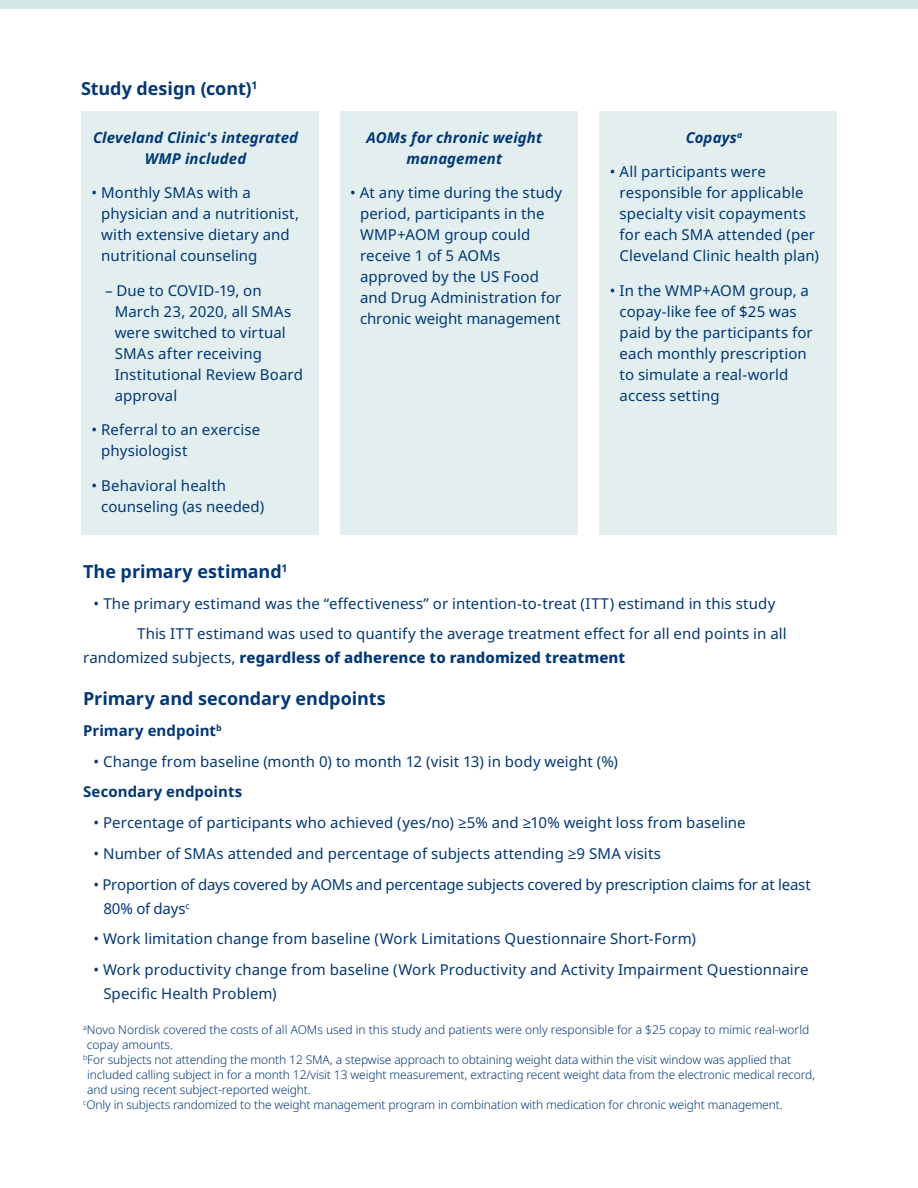
<style>
.page{position:relative;width:918px;height:1188px;background:#fff}
.page>*{position:absolute;margin:0;border:0;box-sizing:border-box;transform-origin:0 0}
.subhead{font:700 18px "Apis";letter-spacing:-.005em;color:#013778}
.subhead-2{font:15px/21px "Apis";letter-spacing:.005em;color:#013778}
.subhead-3{font:15px/24px "Apis";letter-spacing:-.015em;color:#013778}
.sub-sub_heads{font:italic 700 15px/21px "Apis";letter-spacing:.005em;color:#013778;text-align:center}
.sub-sub_heads-2{font:700 15px "Apis";letter-spacing:.005em;color:#013778}
.t1{font:300 12px/15px "Apis";letter-spacing:-.01em;color:#013778}
.s1{font-weight:800}
</style>
<div class="page">
<div style="left:0;top:0;width:918px;height:9px;background:#d6e7e7"></div>
<div style="left:81px;top:112px;width:238px;height:423px;background:#e2efee"></div>
<div style="left:340px;top:112px;width:237px;height:423px;background:#e2efee"></div>
<div style="left:599px;top:112px;width:238px;height:423px;background:#e2efee"></div>
<p class="subhead" style="left:81px;top:76px;width:178px">Study design (cont)<sup>1</sup></p>
<p class="sub-sub_heads" style="left:93px;top:127px;width:206px">Cleveland Clinic's integrated<br>WMP included</p>
<p class="subhead-2" style="left:101px;top:183px;width:199px;text-indent:-10px">• Monthly SMAs with a physician and a nutritionist, with extensive dietary and nutritional counseling</p>
<p class="subhead-2" style="left:115px;top:280px;width:190px;text-indent:-10px">– Due to COVID-19, on<br>March 23, 2020, all SMAs were switched to virtual<br>SMAs after receiving<br>Institutional Review Board approval</p>
<p class="subhead-2" style="left:101px;top:420px;width:160px;text-indent:-10px">• Referral to an exercise physiologist</p>
<p class="subhead-2" style="left:101px;top:475px;width:165px;text-indent:-10px">• Behavioral health counseling (as needed)</p>
<p class="sub-sub_heads" style="left:366px;top:127px;width:177px">AOMs for chronic weight management</p>
<p class="subhead-2" style="left:360px;top:183px;width:204px;text-indent:-10px">• At any time during the study period, participants in the<br>WMP+AOM group could receive 1 of 5 AOMs approved by the US Food and Drug Administration for chronic weight management</p>
<p class="sub-sub_heads" style="left:686px;top:127px;width:58px">Copays<sup>a</sup></p>
<p class="subhead-2" style="left:620px;top:162px;width:201px;text-indent:-10px">• All participants were responsible for applicable specialty visit copayments for each SMA attended (per<br>Cleveland Clinic health plan)</p>
<p class="subhead-2" style="left:620px;top:280px;width:195px;text-indent:-10px">• In the WMP+AOM group, a copay-like fee of $25 was paid by the participants for each monthly prescription to simulate a real-world access setting</p>
<p class="subhead" style="left:83px;top:559px;width:206px">The primary estimand<sup>1</sup></p>
<p class="subhead-2" style="left:94px;top:593px;width:683px">• The primary estimand was the “effectiveness” or intention-to-treat (ITT) estimand in this study</p>
<p class="subhead-2" style="left:83px;top:622px;width:705px;line-height:24px;text-indent:54px">This ITT estimand was used to quantify the average treatment effect for all end points in all randomized subjects, <span class="s1">regardless of adherence to randomized treatment</span></p>
<p class="subhead" style="left:83px;top:686px;width:304px">Primary and secondary endpoints</p>
<p class="sub-sub_heads-2" style="left:83px;top:720px;width:140px">Primary endpoint<sup>b</sup></p>
<p class="subhead-2" style="left:94px;top:751px;width:526px">• Change from baseline (month 0) to month 12 (visit 13) in body weight (%)</p>
<p class="sub-sub_heads-2" style="left:83px;top:781px;width:161px">Secondary endpoints</p>
<p class="subhead-2" style="left:94px;top:813px;width:654px">• Percentage of participants who achieved (yes/no) ≥5% and ≥10% weight loss from baseline</p>
<p class="subhead-2" style="left:94px;top:843px;width:569px">• Number of SMAs attended and percentage of subjects attending ≥9 SMA visits</p>
<p class="subhead-3" style="left:103px;top:873px;width:709px;text-indent:-10px">• Proportion of days covered by AOMs and percentage subjects covered by prescription claims for at least<br>80% of days<sup>c</sup></p>
<p class="subhead-2" style="left:94px;top:929px;width:604px">• Work limitation change from baseline (Work Limitations Questionnaire Short-Form)</p>
<p class="subhead-2" style="left:103px;top:958px;width:707px;line-height:24px;text-indent:-10px">• Work productivity change from baseline (Work Productivity and Activity Impairment Questionnaire<br>Specific Health Problem)</p>
<p class="t1" style="left:87px;top:1023px;width:724px;text-indent:-4px"><sup>a</sup>Novo Nordisk covered the costs of all AOMs used in this study and patients were only responsible for a $25 copay to mimic real-world copay amounts.</p>
<p class="t1" style="left:87px;top:1053px;width:730px;text-indent:-4px"><sup>b</sup>For subjects not attending the month 12 SMA, a stepwise approach to obtaining weight data within the visit window was applied that included calling subject in for a month 12/visit 13 weight measurement, extracting recent weight data from the electronic medical record, and using recent subject-reported weight.</p>
<p class="t1" style="left:83px;top:1098px;width:701px"><sup>c</sup>Only in subjects randomized to the weight management program in combination with medication for chronic weight management.</p>
</div>
